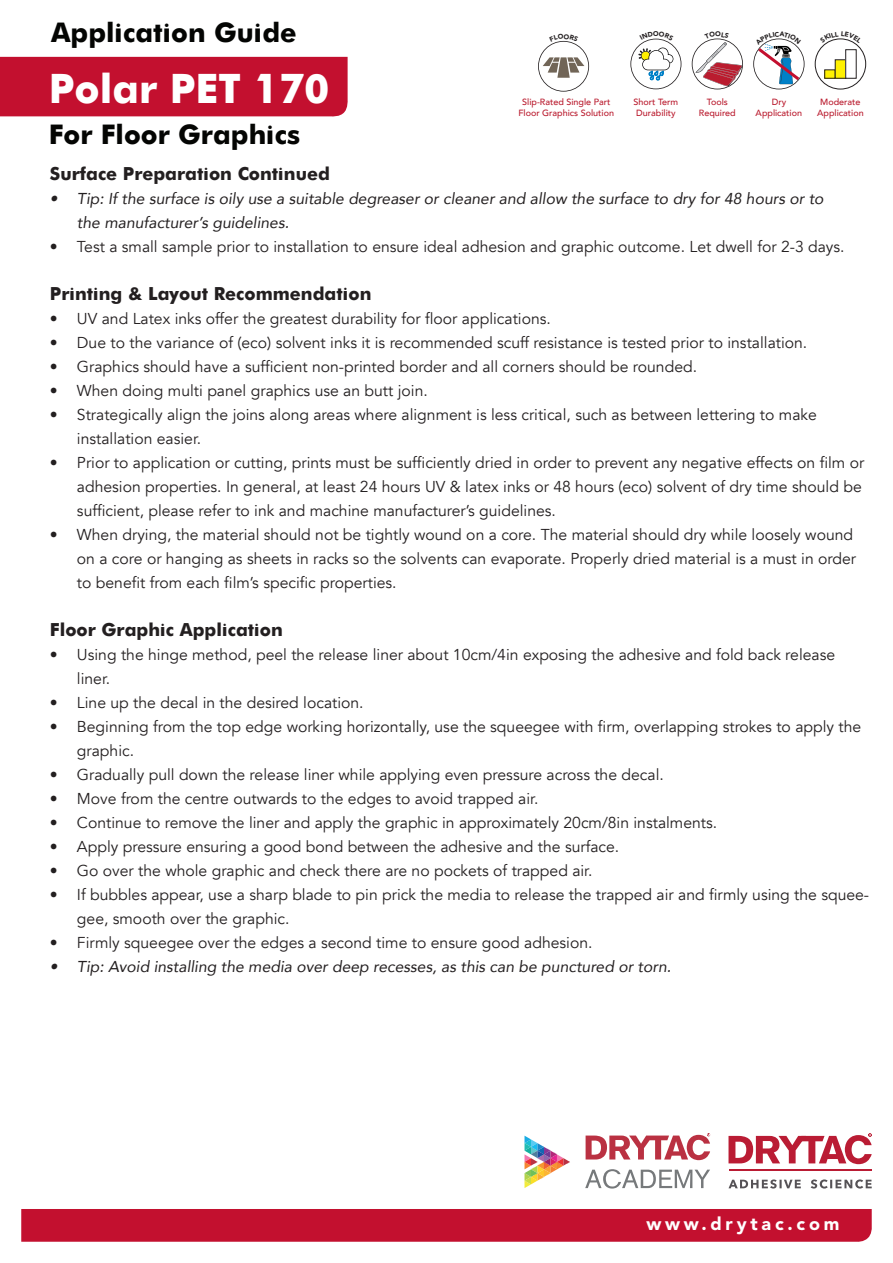
<style>
.page{position:relative;width:893px;height:1263px;background:#fff}
.page>*{position:absolute;margin:0;border:0;box-sizing:border-box;transform-origin:0 0}
.t1{font:700 40.5px "Futura";color:#fff}
.t2{font:700 27px "Futura";color:#040503}
.t3{font:700 18px "Futura";color:#231f20}
.t4{font:900 18px "Avenir";letter-spacing:.21em;color:#fff}
.t5{font:15.75px/24px "Avenir";color:#231f20}
.t6{font:italic 15.75px/24px "Avenir";color:#231f20}
.t7{font:500 9px/10.8px "Avenir";color:#ba1c2f;text-align:center}
</style>
<div class="page">
<div style="left:21px;top:1209px;width:851px;height:33px;background:#c3102f"></div>
<svg style="left:728px;top:1133px;width:144px;height:31px"></svg>
<hr style="left:728px;top:1169px;width:143px;height:2px;background:#ba1c34">
<svg style="left:728px;top:1179px;width:144px;height:9px"></svg>
<svg style="left:524px;top:1136px;width:46px;height:52px"></svg>
<svg style="left:586px;top:1133px;width:124px;height:27px"></svg>
<svg style="left:585px;top:1169px;width:125px;height:19px"></svg>
<div style="left:0;top:57px;width:348px;height:60px;background:#c3102f"></div>
<div style="left:815px;top:39px;width:51px;height:50px;border:1px solid #231f20;border-radius:50%"></div>
<div style="left:825px;top:70px;width:10px;height:8px;background:#fff101"></div>
<div style="left:824px;top:69px;width:12px;height:10px;border:1px solid #231f20"></div>
<div style="left:835px;top:60px;width:11px;height:18px;background:#fff101"></div>
<div style="left:835px;top:59px;width:11px;height:20px;border:1px solid #231f20"></div>
<div style="left:845px;top:49px;width:12px;height:30px;border:1px solid #231f20"></div>
<svg style="left:826px;top:38px;width:29px;height:5px"></svg>
<svg style="left:753px;top:38px;width:51px;height:51px"></svg>
<svg style="left:692px;top:38px;width:51px;height:51px"></svg>
<svg style="left:538px;top:40px;width:51px;height:52px"></svg>
<svg style="left:630px;top:38px;width:51px;height:51px"></svg>
<h2 class="t2" style="left:51px;top:13px;width:247px">Application Guide</h2>
<h1 class="t1" style="left:49px;top:59px;width:282px">Polar PET 170</h1>
<h2 class="t2" style="left:49px;top:115px;width:253px">For Floor Graphics</h2>
<p class="t7" style="left:518px;top:96px;width:97px">Slip-Rated Single Part<br>Floor Graphics Solution</p>
<p class="t7" style="left:634px;top:96px;width:46px;text-align:left">Short Term<br>Durability</p>
<p class="t7" style="left:699px;top:96px;width:38px">Tools<br>Required</p>
<p class="t7" style="left:756px;top:96px;width:48px">Dry<br>Application</p>
<p class="t7" style="left:817px;top:96px;width:48px">Moderate<br>Application</p>
<p class="t3" style="left:50px;top:160px;width:281px">Surface Preparation Continued</p>
<p class="t6" style="left:77px;top:186px;width:748px;text-indent:-27px">• Tip: If the surface is oily use a suitable degreaser or cleaner and allow the surface to dry for 48 hours or to the manufacturer’s guidelines.</p>
<p class="t5" style="left:50px;top:235px;width:796px">• Test a small sample prior to installation to ensure ideal adhesion and graphic outcome. Let dwell for 2-3 days.</p>
<p class="t3" style="left:50px;top:280px;width:323px">Printing &amp; Layout Recommendation</p>
<p class="t5" style="left:50px;top:307px;width:502px">• UV and Latex inks offer the greatest durability for floor applications.</p>
<p class="t5" style="left:50px;top:331px;width:759px">• Due to the variance of (eco) solvent inks it is recommended scuff resistance is tested prior to installation.</p>
<p class="t5" style="left:50px;top:355px;width:649px">• Graphics should have a sufficient non-printed border and all corners should be rounded.</p>
<p class="t5" style="left:50px;top:379px;width:379px">• When doing multi panel graphics use an butt join.</p>
<p class="t5" style="left:77px;top:403px;width:741px;text-indent:-27px">• Strategically align the joins along areas where alignment is less critical, such as between lettering to make installation easier.</p>
<p class="t5" style="left:77px;top:451px;width:789px;text-indent:-27px">• Prior to application or cutting, prints must be sufficiently dried in order to prevent any negative effects on film or adhesion properties. In general, at least 24 hours UV &amp; latex inks or 48 hours (eco) solvent of dry time should be sufficient, please refer to ink and machine manufacturer’s guidelines.</p>
<p class="t5" style="left:77px;top:523px;width:781px;text-indent:-27px">• When drying, the material should not be tightly wound on a core. The material should dry while loosely wound on a core or hanging as sheets in racks so the solvents can evaporate. Properly dried material is a must in order to benefit from each film’s specific properties.</p>
<p class="t3" style="left:50px;top:616px;width:234px">Floor Graphic Application</p>
<p class="t5" style="left:77px;top:643px;width:760px;text-indent:-27px">• Using the hinge method, peel the release liner about 10cm/4in exposing the adhesive and fold back release liner.</p>
<p class="t5" style="left:50px;top:691px;width:315px">• Line up the decal in the desired location.</p>
<p class="t5" style="left:77px;top:715px;width:786px;text-indent:-27px">• Beginning from the top edge working horizontally, use the squeegee with firm, overlapping strokes to apply the graphic.</p>
<p class="t5" style="left:50px;top:763px;width:615px">• Gradually pull down the release liner while applying even pressure across the decal.</p>
<p class="t5" style="left:50px;top:787px;width:490px">• Move from the centre outwards to the edges to avoid trapped air.</p>
<p class="t5" style="left:50px;top:811px;width:669px">• Continue to remove the liner and apply the graphic in approximately 20cm/8in instalments.</p>
<p class="t5" style="left:50px;top:835px;width:571px">• Apply pressure ensuring a good bond between the adhesive and the surface.</p>
<p class="t5" style="left:50px;top:859px;width:544px">• Go over the whole graphic and check there are no pockets of trapped air.</p>
<p class="t5" style="left:77px;top:883px;width:794px;text-indent:-27px">• If bubbles appear, use a sharp blade to pin prick the media to release the trapped air and firmly using the squee&shy;gee, smooth over the graphic.</p>
<p class="t5" style="left:50px;top:931px;width:544px">• Firmly squeegee over the edges a second time to ensure good adhesion.</p>
<p class="t6" style="left:50px;top:954px;width:623px">• Tip: Avoid installing the media over deep recesses, as this can be punctured or torn.</p>
<p class="t4" style="left:646px;top:1208px;width:195px">www.drytac.com</p>
</div>
